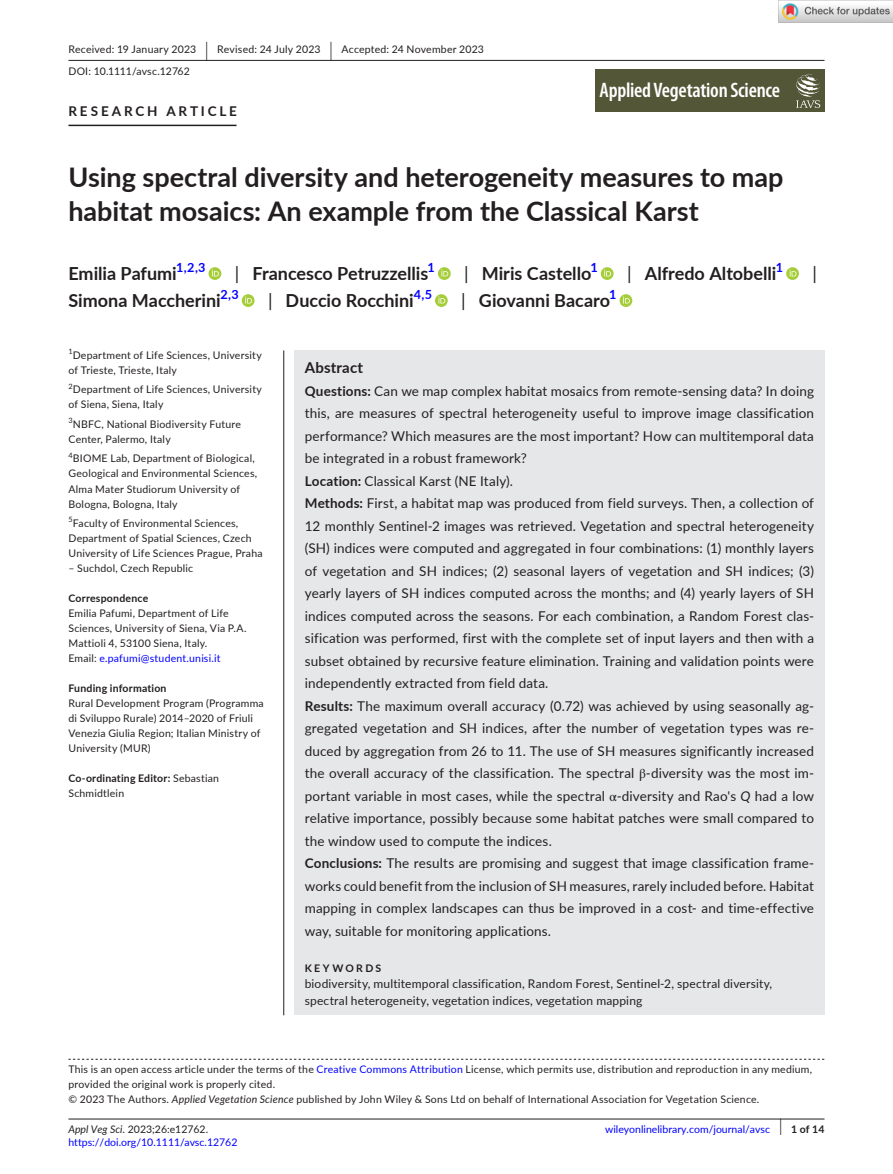
<style>
.page{position:relative;width:893px;height:1174px;background:#fff}
.page>*{position:absolute;margin:0;border:0;box-sizing:border-box;transform-origin:0 0}
.t1{font:700 27px/34.5px "Lato";color:#231f20}
.t2{font:600 condensed 21px "Myriad Pro";letter-spacing:-.01em;color:#fff}
.t3{font:700 18px "Lato";color:#231f20}
.t4{font:18px "Lato";color:#231f20}
.t5{font:700 15px "Lato";letter-spacing:.015em;color:#231f20}
.t6{font:13.5px/22.5px "Lato";letter-spacing:.01em;color:#231f20}
.t7{font:700 13.5px "Lato";letter-spacing:.21em;color:#231f20}
.t8{font:700 12.6px "Lato";color:#00f}
.t9{font:12px/16.5px "Lato";letter-spacing:.015em;color:#231f20}
.t10{font:10.5px/15px "Lato";letter-spacing:.02em;color:#231f20}
.t11{font:700 10.5px/15px "Lato";letter-spacing:.02em;color:#231f20}
.t12{font:10.5px "Lato";color:#00f}
.t13{font:10.5px "Lato";color:#231f20}
.t14{font:700 10.5px "Lato";letter-spacing:.22em;color:#231f20}
.t15{font:7.35px "Lato";color:#231f20}
.s1{font-size:19.65px}
.s2{font-weight:400}
.s3{color:#00f}
.s4{font-weight:700}
.s5{font-family:"STIX"}
.s6{font-style:italic}
.s7{font-weight:400;font-size:17.4px}
</style>
<div class="page">
<hr style="left:68px;top:1118px;width:756px;height:1px;background:#231f20">
<div style="left:595px;top:70px;width:229px;height:42px;background:#535637"></div>
<svg style="left:796px;top:74px;width:24px;height:34px"></svg>
<hr style="left:68px;top:60px;width:756px;height:1px;background:#231f20">
<hr style="left:68px;top:125px;width:169px;height:1px;background:#231f20">
<svg style="left:209px;top:267px;width:12px;height:13px"></svg>
<svg style="left:212px;top:269px;width:7px;height:7px"></svg>
<svg style="left:438px;top:267px;width:13px;height:13px"></svg>
<svg style="left:441px;top:269px;width:7px;height:7px"></svg>
<svg style="left:601px;top:267px;width:13px;height:13px"></svg>
<svg style="left:604px;top:269px;width:7px;height:7px"></svg>
<svg style="left:786px;top:267px;width:13px;height:13px"></svg>
<svg style="left:790px;top:269px;width:6px;height:7px"></svg>
<svg style="left:242px;top:294px;width:13px;height:13px"></svg>
<svg style="left:245px;top:296px;width:7px;height:7px"></svg>
<svg style="left:435px;top:294px;width:13px;height:13px"></svg>
<svg style="left:438px;top:296px;width:7px;height:7px"></svg>
<svg style="left:620px;top:294px;width:12px;height:13px"></svg>
<svg style="left:623px;top:296px;width:7px;height:7px"></svg>
<svg style="left:68px;top:1058px;width:756px;height:1px"></svg>
<div style="left:294px;top:350px;width:530px;height:665px;background:#e6e7e9"></div>
<hr style="left:283px;top:350px;width:1px;height:665px;background:#231f20">
<img style="left:779px;top:0;width:114px;height:23px">
<p class="t10" style="left:68px;top:38px;width:417px;line-height:21.8px">Received: 19 January 2023 <span class="s1">|</span> Revised: 24 July 2023 <span class="s1">|</span> Accepted: 24 November 2023<br>DOI: 10.1111/avsc.12762</p>
<p class="t7" style="left:68px;top:101px;width:170px">RESEARCH ARTICLE</p>
<h2 class="t2" style="left:599px;top:79px;width:182px">Applied Vegetation Science</h2>
<h1 class="t1" style="left:68px;top:159px;width:716px">Using spectral diversity and heterogeneity measures to map habitat mosaics: An example from the Classical Karst</h1>
<h3 class="t3" style="left:68px;top:260px;width:110px">Emilia Pafumi</h3>
<p class="t8" style="left:176px;top:258px;width:31px">1,2,3</p>
<h3 class="t3" style="left:235px;top:260px;width:195px"><span class="s2">|</span> Francesco Petruzzellis</h3>
<p class="t8" style="left:428px;top:258px;width:9px">1</p>
<h3 class="t3" style="left:464px;top:260px;width:129px"><span class="s2">|</span> Miris Castello</h3>
<p class="t8" style="left:590px;top:258px;width:9px">1</p>
<h3 class="t3" style="left:627px;top:260px;width:151px"><span class="s2">|</span> Alfredo Altobelli</h3>
<p class="t8" style="left:776px;top:258px;width:9px">1</p>
<h3 class="t4" style="left:812px;top:260px;width:6px">|</h3>
<h3 class="t3" style="left:68px;top:287px;width:154px">Simona Maccherini</h3>
<p class="t8" style="left:220px;top:285px;width:20px">2,3</p>
<h3 class="t3" style="left:268px;top:287px;width:147px"><span class="s2">|</span> Duccio Rocchini</h3>
<p class="t8" style="left:414px;top:285px;width:20px">4,5</p>
<h3 class="t3" style="left:461px;top:287px;width:151px"><span class="s2">|</span> Giovanni Bacaro</h3>
<p class="t8" style="left:609px;top:285px;width:9px">1</p>
<p class="t15" style="left:68px;top:346px;width:6px">1</p>
<p class="t10" style="left:68px;top:347px;width:195px;text-indent:4px">Department of Life Sciences, University of Trieste, Trieste, Italy</p>
<p class="t15" style="left:68px;top:381px;width:6px">2</p>
<p class="t10" style="left:68px;top:382px;width:195px;text-indent:4px">Department of Life Sciences, University of Siena, Siena, Italy</p>
<p class="t10" style="left:68px;top:416px;width:174px"><sup>3</sup>NBFC, National Biodiversity Future<br>Center, Palermo, Italy</p>
<p class="t10" style="left:68px;top:451px;width:190px"><sup>4</sup>BIOME Lab, Department of Biological, Geological and Environmental Sciences, Alma Mater Studiorum University of Bologna, Bologna, Italy</p>
<p class="t10" style="left:68px;top:515px;width:196px"><sup>5</sup>Faculty of Environmental Sciences,<br>Department of Spatial Sciences, Czech<br>University of Life Sciences Prague, Praha</p>
<p class="t10" style="left:68px;top:560px;width:126px">– Suchdol, Czech Republic</p>
<p class="t11" style="left:68px;top:590px;width:81px">Correspondence</p>
<p class="t10" style="left:68px;top:605px;width:180px">Emilia Pafumi, Department of Life Sciences, University of Siena, Via P.A.<br>Mattioli 4, 53100 Siena, Italy.<br>Email: <span class="s3">e.pafumi@student.unisi.it</span></p>
<p class="t11" style="left:68px;top:680px;width:100px">Funding information</p>
<p class="t10" style="left:68px;top:695px;width:197px">Rural Development Program (Programma di Sviluppo Rurale) 2014–2020 of Friuli Venezia Giulia Region; Italian Ministry of University (MUR)</p>
<p class="t11" style="left:68px;top:770px;width:152px">Co-ordinating Editor: <span class="s2">Sebastian<br>Schmidtlein</span></p>
<p class="t5" style="left:305px;top:356px;width:60px">Abstract</p>
<p class="t6" style="left:305px;top:379px;width:511px"><span class="s4">Questions:</span> Can we map complex habitat mosaics from remote-sensing data? In doing this, are measures of spectral heterogeneity useful to improve image classification performance? Which measures are the most important? How can multitemporal data be integrated in a robust framework?<br><span class="s4">Location:</span> Classical Karst (NE Italy).<br><span class="s4">Methods:</span> First, a habitat map was produced from field surveys. Then, a collection of 12 monthly Sentinel-2 images was retrieved. Vegetation and spectral heterogeneity (SH) indices were computed and aggregated in four combinations: (1) monthly layers of vegetation and SH indices; (2) seasonal layers of vegetation and SH indices; (3) yearly layers of SH indices computed across the months; and (4) yearly layers of SH indices computed across the seasons. For each combination, a Random Forest clas&shy;sification was performed, first with the complete set of input layers and then with a subset obtained by recursive feature elimination. Training and validation points were independently extracted from field data.<br><span class="s4">Results:</span> The maximum overall accuracy (0.72) was achieved by using seasonally ag&shy;gregated vegetation and SH indices, after the number of vegetation types was re&shy;duced by aggregation from 26 to 11. The use of SH measures significantly increased the overall accuracy of the classification. The spectral <span class="s5">β</span>-diversity was the most im&shy;portant variable in most cases, while the spectral <span class="s5">α</span>-diversity and Rao's <span class="s6">Q</span> had a low relative importance, possibly because some habitat patches were small compared to the window used to compute the indices.<br><span class="s4">Conclusions:</span> The results are promising and suggest that image classification frame&shy;works could benefit from the inclusion of SH measures, rarely included before. Habitat mapping in complex landscapes can thus be improved in a cost- and time-effective way, suitable for monitoring applications.</p>
<p class="t14" style="left:305px;top:960px;width:78px">KEYWORDS</p>
<p class="t9" style="left:305px;top:975px;width:469px">biodiversity, multitemporal classification, Random Forest, Sentinel-2, spectral diversity, spectral heterogeneity, vegetation indices, vegetation mapping</p>
<p class="t10" style="left:68px;top:1061px;width:745px">This is an open access article under the terms of the <span class="s3">Creative Commons Attribution</span> License, which permits use, distribution and reproduction in any medium, provided the original work is properly cited.<br>© 2023 The Authors. <span class="s6">Applied Vegetation Science</span> published by John Wiley &amp; Sons Ltd on behalf of International Association for Vegetation Science.</p>
<p class="t13" style="left:68px;top:1121px;width:141px"><span class="s6">Appl Veg Sci.</span> 2023;26:e12762.</p>
<p class="t11" style="left:779px;top:1121px;width:46px"><span class="s7">|</span> 1 of 14</p>
<p class="t12" style="left:68px;top:1135px;width:170px">https://doi.org/10.1111/avsc.12762</p>
<p class="t12" style="left:605px;top:1121px;width:167px">wileyonlinelibrary.com/journal/avsc</p>
</div>
